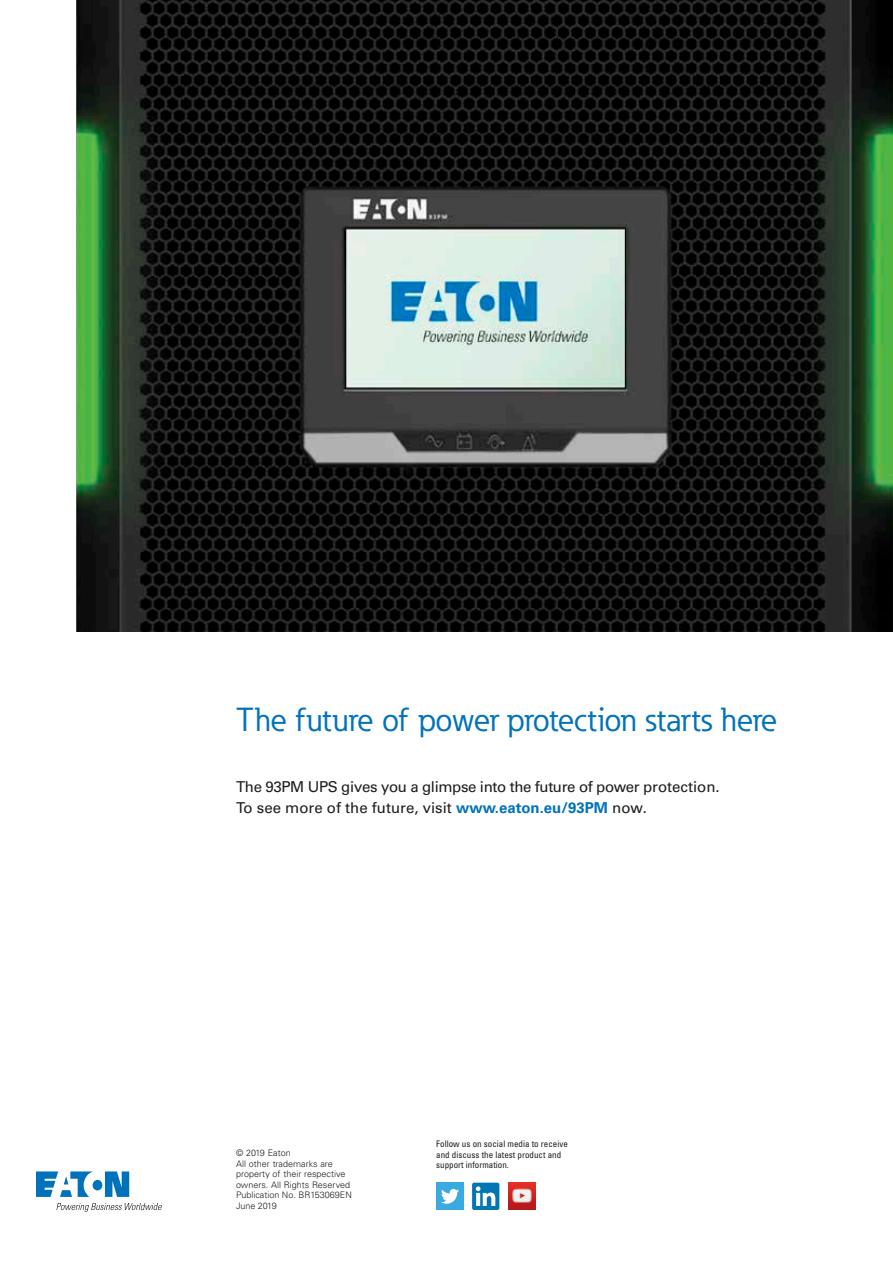
<style>
.page{position:relative;width:893px;height:1263px;background:#fff}
.page>*{position:absolute;margin:0;border:0;box-sizing:border-box;transform-origin:0 0}
.t1{font:33px "Eaton";letter-spacing:-.01em;color:#0072bc}
.t2{font:15px/21px "Univers LT Std";letter-spacing:-.025em;color:#1d1d1b}
.t3{font:300 9px/10.5px "Univers LT Std";color:#1d1d1b}
.t4{font:condensed 9px/10.5px "Univers LT Std";color:#1d1d1b}
.s1{font-weight:700;color:#0072bc}
</style>
<div class="page">
<svg style="left:36px;top:1171px;width:93px;height:26px"></svg>
<svg style="left:56px;top:1203px;width:106px;height:9px"></svg>
<div style="left:436px;top:1183px;width:28px;height:27px;background:#3aaae1"></div>
<svg style="left:441px;top:1189px;width:18px;height:15px"></svg>
<img style="left:508px;top:1183px;width:27px;height:27px">
<div style="left:472px;top:1183px;width:27px;height:27px;background:#0076b3;border-radius:2px"></div>
<svg style="left:476px;top:1186px;width:19px;height:20px"></svg>
<img style="left:77px;top:0;width:816px;height:631px">
<h1 class="t1" style="left:236px;top:699px;width:543px">The future of power protection starts here</h1>
<h2 class="t2" style="left:236px;top:776px;width:485px">The 93PM UPS gives you a glimpse into the future of power protection.<br>To see more of the future, visit <span class="s1">www.eaton.eu/93PM</span> now.</h2>
<p class="t3" style="left:236px;top:1148px;width:117px">© 2019 Eaton<br>All other trademarks are property of their respective owners. All Rights Reserved<br>Publication No. BR153069EN<br>June 2019</p>
<p class="t4" style="left:436px;top:1138px;width:133px">Follow us on social media to receive and discuss the latest product and support information.</p>
</div>
